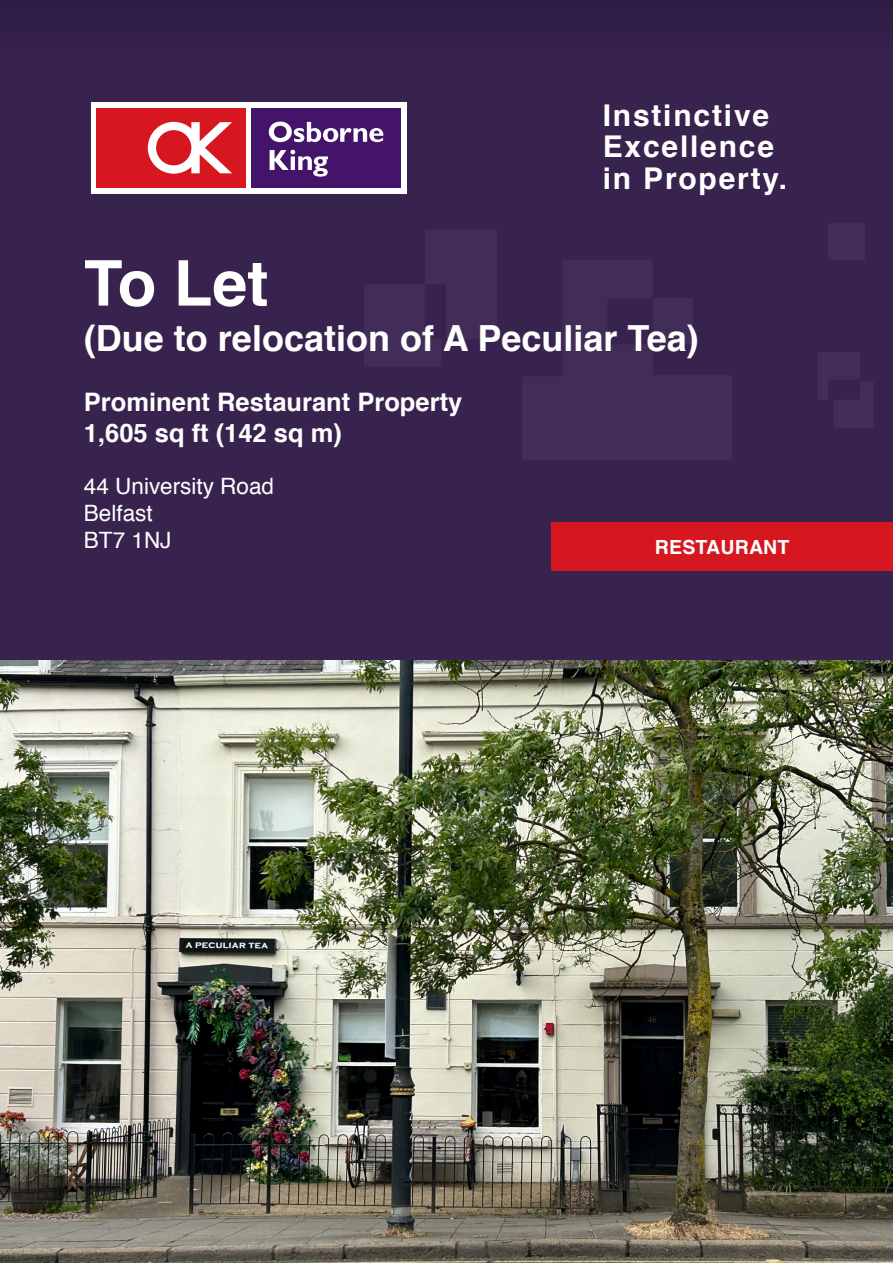
<style>
.page{position:relative;width:893px;height:1263px;background:#fff}
.page>*{position:absolute;margin:0;border:0;box-sizing:border-box;transform-origin:0 0}
.t1{font:700 63px "Helvetica";color:#fff}
.H1sm{font:700 36px "Helvetica";color:#fff}
.t2{font:700 30px/31.5px "Helvetica";letter-spacing:.06em;color:#fff}
.t3{font:700 25.5px "Helvetica";color:#fff}
.Address_Front{font:22.5px "Helvetica";color:#fff}
.Property_Type{font:700 19.5px "Helvetica";letter-spacing:.01em;color:#fff}
</style>
<div class="page">
<div style="left:0;top:0;width:893px;height:660px;background:#38234e"></div>
<div style="left:91px;top:102px;width:316px;height:91px;background:#fff"></div>
<div style="left:251px;top:108px;width:150px;height:79px;background:#44146b"></div>
<svg style="left:270px;top:150px;width:58px;height:27px"></svg>
<svg style="left:269px;top:122px;width:114px;height:20px"></svg>
<div style="left:97px;top:108px;width:149px;height:79px;background:#d7171f"></div>
<svg style="left:148px;top:122px;width:84px;height:52px"></svg>
<div style="left:654px;top:298px;width:39px;height:45px;background:#422d58"></div>
<div style="left:828px;top:223px;width:37px;height:36px;background:#422d58"></div>
<img style="left:0;top:660px;width:893px;height:603px">
<div style="left:551px;top:522px;width:342px;height:48px;background:#d7171f"></div>
<p class="t2" style="left:603px;top:100px;width:186px">Instinctive<br>Excellence in Property.</p>
<h1 class="t1" style="left:84px;top:233px;width:186px">To Let</h1>
<p class="H1sm" style="left:84px;top:309px;width:616px">(Due to relocation of A Peculiar Tea)</p>
<h2 class="t3" style="left:84px;top:381px;width:380px">Prominent Restaurant Property</h2>
<h2 class="t3" style="left:84px;top:412px;width:259px">1,605 sq ft (142 sq m)</h2>
<p class="Address_Front" style="left:84px;top:469px;width:192px">44 University Road</p>
<p class="Address_Front" style="left:84px;top:496px;width:70px">Belfast</p>
<p class="Address_Front" style="left:84px;top:523px;width:89px">BT7 1NJ</p>
<p class="Property_Type" style="left:655px;top:531px;width:136px">RESTAURANT</p>
</div>
